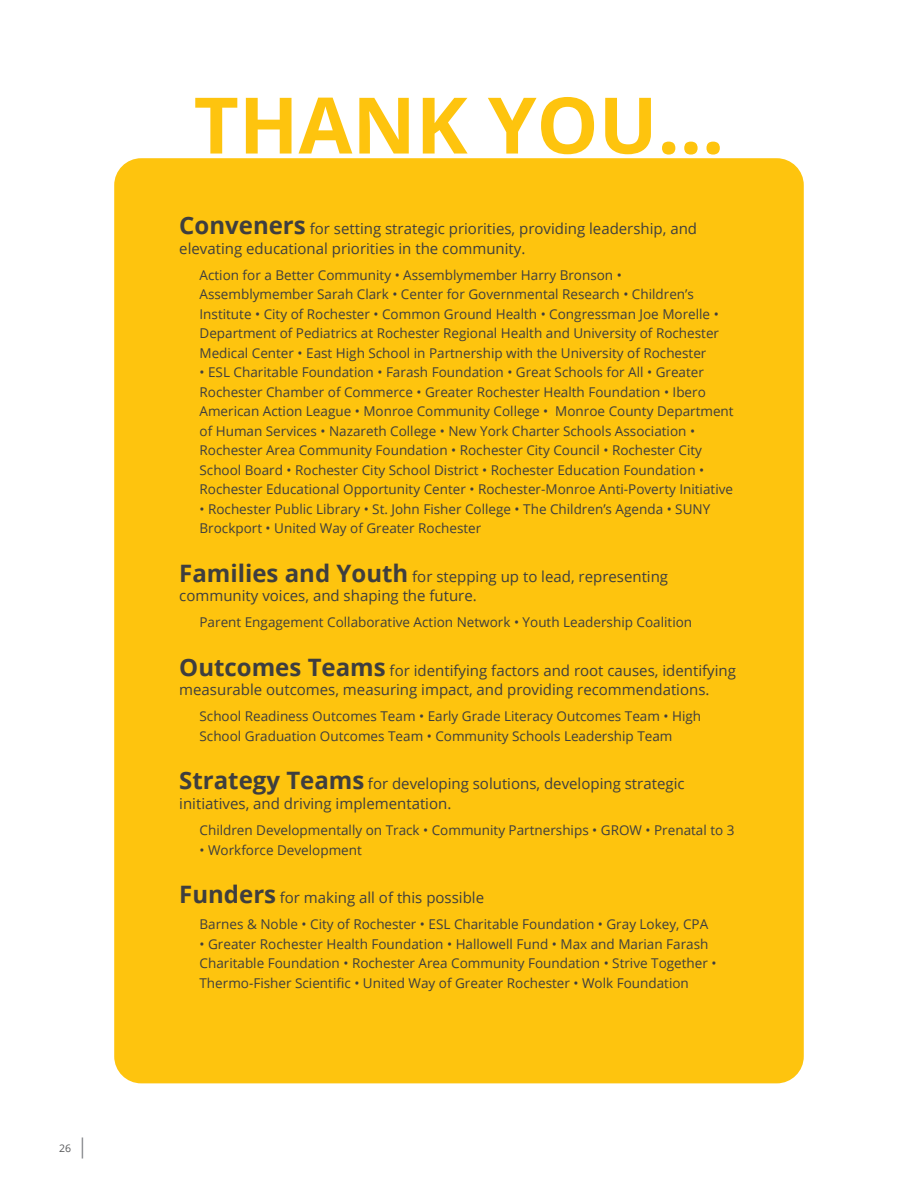
<style>
.page{position:relative;width:918px;height:1188px;background:#fff}
.page>*{position:absolute;margin:0;border:0;box-sizing:border-box;transform-origin:0 0}
._1_Sub_Paragraph{font:700 78px "Open Sans";color:#fec40e}
._1_Sub_Paragraph-2{font:15px/19.5px "Open Sans";color:#3e3e3f}
._1_Sub_Paragraph-3{font:13.5px/19.5px "Open Sans";color:#3e3e3f}
.t1{font:10.5px "Open Sans";color:#57585a}
.s1{font-weight:700;font-size:24px}
</style>
<div class="page">
<div style="left:114px;top:158px;width:690px;height:925px;background:#fec40e;border-radius:27px"></div>
<svg style="left:82px;top:1137px;width:1px;height:22px"></svg>
<p class="t1" style="left:59px;top:1141px;width:14px">26</p>
<p class="_1_Sub_Paragraph" style="left:194px;top:70px;width:532px">THANK YOU...</p>
<p class="_1_Sub_Paragraph-2" style="left:179px;top:219px;width:519px"><span class="s1">Conveners</span> for setting strategic priorities, providing leadership, and elevating educational priorities in the community.</p>
<p class="_1_Sub_Paragraph-3" style="left:200px;top:265px;width:521px">Action for a Better Community • Assemblymember Harry Bronson • Assemblymember Sarah Clark • Center for Governmental Research • Children’s Institute • City of Rochester • Common Ground Health • Congressman Joe Morelle • Department of Pediatrics at Rochester Regional Health and University of Rochester Medical Center • East High School in Partnership with the University of Rochester</p>
<p class="_1_Sub_Paragraph-3" style="left:200px;top:362px;width:536px">• ESL Charitable Foundation • Farash Foundation • Great Schools for All • Greater Rochester Chamber of Commerce • Greater Rochester Health Foundation • Ibero American Action League • Monroe Community College • Monroe County Department of Human Services • Nazareth College • New York Charter Schools Association • Rochester Area Community Foundation • Rochester City Council • Rochester City School Board • Rochester City School District • Rochester Education Foundation • Rochester Educational Opportunity Center • Rochester-Monroe Anti-Poverty Initiative</p>
<p class="_1_Sub_Paragraph-3" style="left:200px;top:499px;width:512px">• Rochester Public Library • St. John Fisher College • The Children’s Agenda • SUNY<br>Brockport • United Way of Greater Rochester</p>
<p class="_1_Sub_Paragraph-2" style="left:179px;top:566px;width:490px"><span class="s1">Families and Youth</span> for stepping up to lead, representing community voices, and shaping the future.</p>
<p class="_1_Sub_Paragraph-3" style="left:200px;top:612px;width:494px">Parent Engagement Collaborative Action Network • Youth Leadership Coalition</p>
<p class="_1_Sub_Paragraph-2" style="left:179px;top:660px;width:558px"><span class="s1">Outcomes Teams</span> for identifying factors and root causes, identifying measurable outcomes, measuring impact, and providing recommendations.</p>
<p class="_1_Sub_Paragraph-3" style="left:200px;top:706px;width:503px">School Readiness Outcomes Team • Early Grade Literacy Outcomes Team • High<br>School Graduation Outcomes Team • Community Schools Leadership Team</p>
<p class="_1_Sub_Paragraph-2" style="left:179px;top:774px;width:507px"><span class="s1">Strategy Teams</span> for developing solutions, developing strategic initiatives, and driving implementation.</p>
<p class="_1_Sub_Paragraph-3" style="left:200px;top:820px;width:536px">Children Developmentally on Track • Community Partnerships • GROW • Prenatal to 3</p>
<p class="_1_Sub_Paragraph-3" style="left:200px;top:840px;width:164px">• Workforce Development</p>
<p class="_1_Sub_Paragraph-2" style="left:179px;top:887px;width:306px"><span class="s1">Funders</span> for making all of this possible</p>
<p class="_1_Sub_Paragraph-3" style="left:200px;top:914px;width:510px">Barnes &amp; Noble • City of Rochester • ESL Charitable Foundation • Gray Lokey, CPA</p>
<p class="_1_Sub_Paragraph-3" style="left:200px;top:934px;width:519px">• Greater Rochester Health Foundation • Hallowell Fund • Max and Marian Farash<br>Charitable Foundation • Rochester Area Community Foundation • Strive Together •<br>Thermo-Fisher Scientific • United Way of Greater Rochester • Wolk Foundation</p>
</div>
